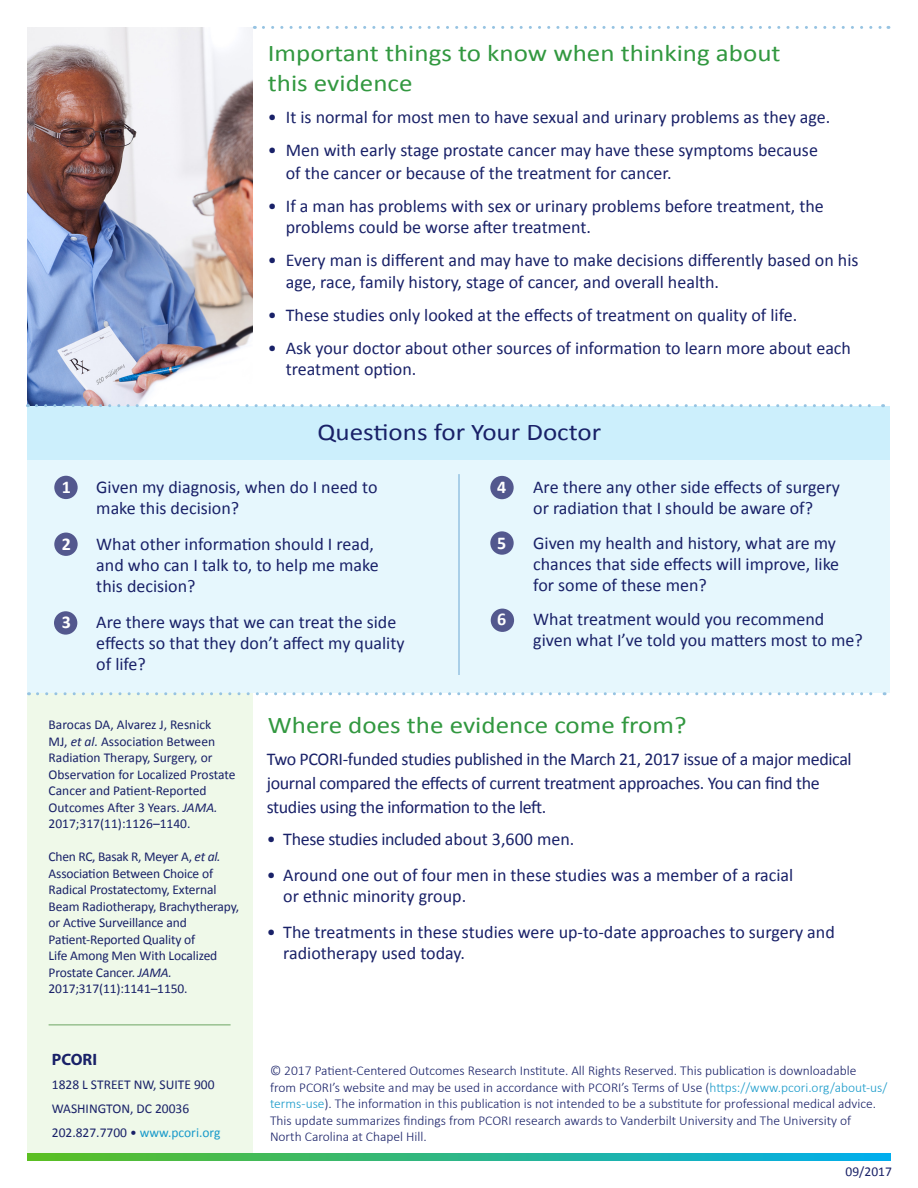
<style>
.page{position:relative;width:918px;height:1188px;background:#fff}
.page>*{position:absolute;margin:0;border:0;box-sizing:border-box;transform-origin:0 0}
.t1{font:24px/30px "Calibri";color:#329840;scale:1.13 1}
.t2{font:24px "Calibri";color:#192168;scale:1.13 1}
.t3{font:18px/21px "Calibri";color:#192168}
.t4{font:18px/24px "Calibri";letter-spacing:-.02em;color:#192168}
.t5{font:700 18px "Calibri";color:#fff}
.t6{font:700 16.5px "Myriad Pro";color:#192168}
.t7{font:13.5px/16.5px "Calibri";letter-spacing:-.01em;color:#192168}
.t8{font:300 13.5px/16.5px "Calibri";color:#192168}
.s1{font-style:italic}
.s2{color:#199aca}
</style>
<div class="page">
<img style="left:27px;top:27px;width:226px;height:379px">
<div style="left:27px;top:406px;width:226px;height:755px;background:#eff9e9"></div>
<svg style="left:27px;top:1153px;width:864px;height:8px;background:#2db688"></svg>
<svg style="left:263px;top:26px;width:626px;height:3px"></svg>
<div style="left:27px;top:444px;width:863px;height:248px;background:#e6f7fd"></div>
<div style="left:27px;top:406px;width:863px;height:54px;background:#cceffc"></div>
<div style="left:54px;top:476px;width:24px;height:23px;background:#53588e;border-radius:50%"></div>
<div style="left:54px;top:533px;width:24px;height:23px;background:#53588e;border-radius:50%"></div>
<div style="left:54px;top:611px;width:23px;height:24px;background:#53588e;border-radius:50%"></div>
<div style="left:490px;top:476px;width:24px;height:23px;background:#53588e;border-radius:50%"></div>
<div style="left:490px;top:531px;width:24px;height:24px;background:#53588e;border-radius:50%"></div>
<div style="left:491px;top:609px;width:23px;height:23px;background:#53588e;border-radius:50%"></div>
<svg style="left:36px;top:404px;width:848px;height:3px"></svg>
<svg style="left:38px;top:692px;width:847px;height:3px"></svg>
<hr style="left:49px;top:1024px;width:182px;height:2px;background:#98c190">
<hr style="left:458px;top:474px;width:2px;height:201px;background:#96c3e2">
<h2 class="t1" style="left:268px;top:38px;width:455px">Important things to know when thinking about this evidence</h2>
<p class="t3" style="left:268px;top:107px;width:564px">• It is normal for most men to have sexual and urinary problems as they age.</p>
<p class="t3" style="left:286px;top:139px;width:534px;line-height:22.5px;text-indent:-18px">• Men with early stage prostate cancer may have these symptoms because of the cancer or because of the treatment for cancer.</p>
<p class="t3" style="left:286px;top:195px;width:540px;text-indent:-18px">• If a man has problems with sex or urinary problems before treatment, the problems could be worse after treatment.</p>
<p class="t3" style="left:286px;top:249px;width:574px;line-height:22.5px;text-indent:-18px">• Every man is different and may have to make decisions differently based on his age, race, family history, stage of cancer, and overall health.</p>
<p class="t3" style="left:268px;top:305px;width:531px">• These studies only looked at the effects of treatment on quality of life.</p>
<p class="t3" style="left:286px;top:338px;width:567px;text-indent:-18px">• Ask your doctor about other sources of information to learn more about each treatment option.</p>
<h2 class="t2" style="left:317px;top:417px;width:253px">Questions for Your Doctor</h2>
<p class="t5" style="left:62px;top:476px;width:11px">1</p>
<p class="t3" style="left:96px;top:477px;width:283px">Given my diagnosis, when do I need to make this decision?</p>
<p class="t5" style="left:62px;top:533px;width:11px">2</p>
<p class="t3" style="left:96px;top:534px;width:284px">What other information should I read, and who can I talk to, to help me make this decision?</p>
<p class="t5" style="left:62px;top:611px;width:11px">3</p>
<p class="t3" style="left:96px;top:612px;width:310px">Are there ways that we can treat the side effects so that they don’t affect my quality of life?</p>
<p class="t5" style="left:497px;top:476px;width:11px">4</p>
<p class="t3" style="left:533px;top:477px;width:308px">Are there any other side effects of surgery or radiation that I should be aware of?</p>
<p class="t5" style="left:497px;top:531px;width:11px">5</p>
<p class="t3" style="left:533px;top:532px;width:308px">Given my health and history, what are my chances that side effects will improve, like for some of these men?</p>
<p class="t5" style="left:497px;top:608px;width:11px">6</p>
<p class="t3" style="left:533px;top:609px;width:331px">What treatment would you recommend given what I’ve told you matters most to me?</p>
<p class="t7" style="left:49px;top:717px;width:189px">Barocas DA, Alvarez J, Resnick<br>MJ, <span class="s1">et al.</span> Association Between<br>Radiation Therapy, Surgery, or<br>Observation for Localized Prostate<br>Cancer and Patient-Reported<br>Outcomes After 3 Years. <span class="s1">JAMA.<br></span>2017;317(11):1126–1140.</p>
<p class="t7" style="left:49px;top:849px;width:192px">Chen RC, Basak R, Meyer A, <span class="s1">et al.<br></span>Association Between Choice of<br>Radical Prostatectomy, External<br>Beam Radiotherapy, Brachytherapy, or Active Surveillance and<br>Patient-Reported Quality of<br>Life Among Men With Localized<br>Prostate Cancer. <span class="s1">JAMA.<br></span>2017;317(11):1141–1150.</p>
<p class="t6" style="left:52px;top:1049px;width:47px">PCORI</p>
<p class="t7" style="left:52px;top:1073px;width:164px;line-height:24px">1828 L STREET NW, SUITE 900<br>WASHINGTON, DC 20036</p>
<p class="t7" style="left:52px;top:1125px;width:170px">202.827.7700 • <span class="s2">www.pcori.org</span></p>
<h2 class="t1" style="left:268px;top:710px;width:372px">Where does the evidence come from?</h2>
<p class="t4" style="left:267px;top:747px;width:586px">Two PCORI-funded studies published in the March 21, 2017 issue of a major medical journal compared the effects of current treatment approaches. You can find the studies using the information to the left.</p>
<p class="t4" style="left:267px;top:827px;width:309px">• These studies included about 3,600 men.</p>
<p class="t3" style="left:283px;top:864px;width:512px;text-indent:-17px">• Around one out of four men in these studies was a member of a racial or ethnic minority group.</p>
<p class="t3" style="left:283px;top:921px;width:553px;text-indent:-17px">• The treatments in these studies were up-to-date approaches to surgery and radiotherapy used today.</p>
<p class="t8" style="left:270px;top:1062px;width:619px">© 2017 Patient-Centered Outcomes Research Institute. All Rights Reserved. This publication is downloadable<br>from PCORI’s website and may be used in accordance with PCORI’s Terms of Use (<span class="s2">https://www.pcori.org/about-us/ terms-use</span>). The information in this publication is not intended to be a substitute for professional medical advice.<br>This update summarizes findings from PCORI research awards to Vanderbilt University and The University of<br>North Carolina at Chapel Hill.</p>
<p class="t7" style="left:846px;top:1163px;width:48px">09/2017</p>
</div>
